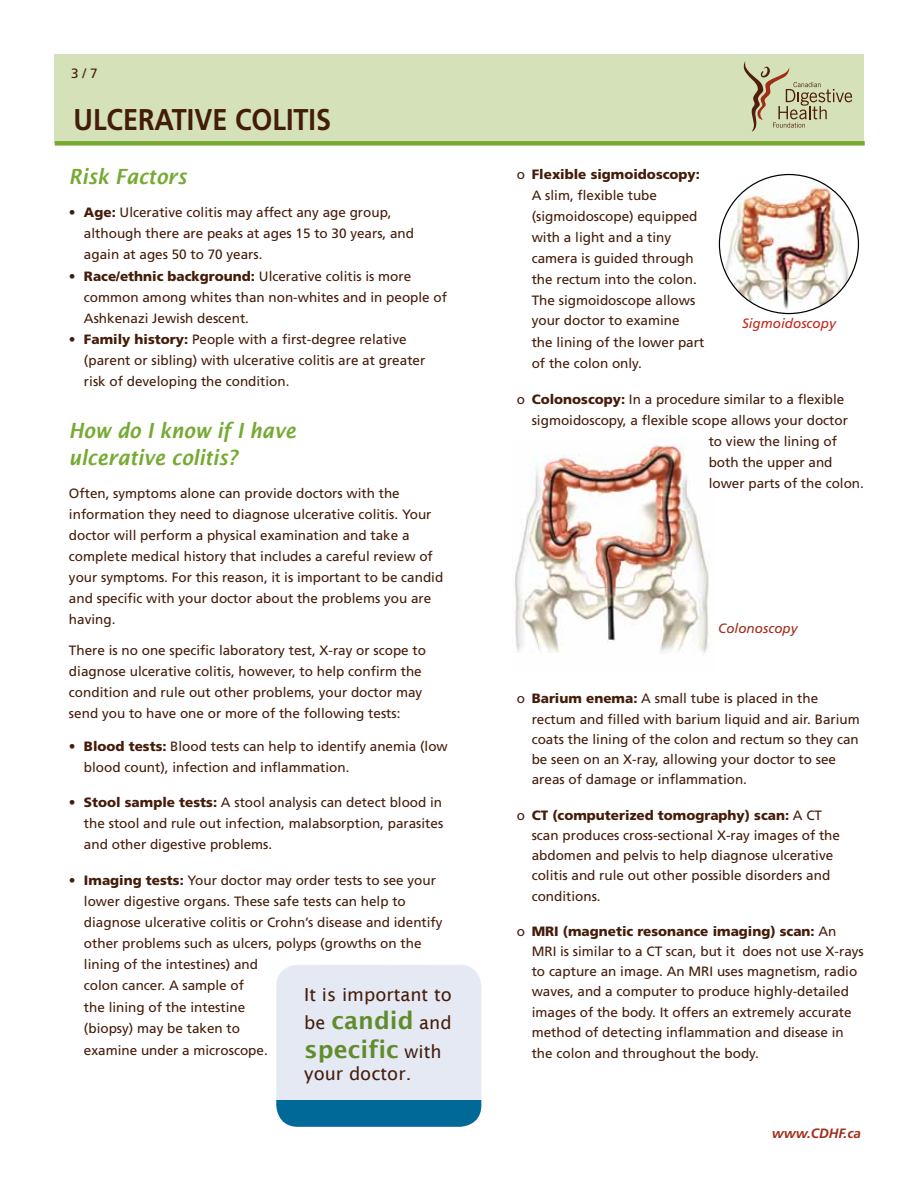
<style>
.page{position:relative;width:918px;height:1188px;background:#fff}
.page>*{position:absolute;margin:0;border:0;box-sizing:border-box;transform-origin:0 0}
.t1{font:700 30px "Frutiger";color:#441c09;scale:.9 1}
.t2{font:600 24px/28.8px "Lucida Sans";color:#628c2c}
.t3{font:italic 600 21px/27px "Lucida Sans";color:#76aa33;scale:.9 1}
.t4{font:18px "Lucida Sans";color:#441c09}
.t5{font:13.5px/21px "Frutiger";color:#441c09}
.t6{font:italic 700 13.5px "Frutiger";color:#a12d19}
.t7{font:italic 13.5px "Frutiger";color:#c1261b}
.t8{font:italic 13.5px "Frutiger";color:#a12d19}
.s1{font-weight:900}
.s2{font-weight:400;font-size:18px;color:#441c09}
.s3{color:#fff}
</style>
<div class="page">
<img style="left:515px;top:440px;width:194px;height:213px">
<div style="left:54px;top:54px;width:810px;height:88px;background:#d5e2b9"></div>
<div style="left:55px;top:141px;width:810px;height:5px;background:#76aa33"></div>
<svg style="left:743px;top:61px;width:109px;height:71px"></svg>
<img style="left:721px;top:183px;width:131px;height:131px">
<div style="left:276px;top:965px;width:205px;height:162px;background:#e4e9f3;border-radius:22px"></div>
<div style="left:276px;top:1100px;width:205px;height:27px;background:#006997"></div>
<p class="t5" style="left:71px;top:63px;width:28px">3 / 7</p>
<h1 class="t1" style="left:74px;top:101px;width:288px">ULCERATIVE COLITIS</h1>
<h3 class="t3" style="left:69px;top:163px;width:132px">Risk Factors</h3>
<p class="t5" style="left:84px;top:202px;width:332px;text-indent:-15px">• <span class="s1">Age:</span> Ulcerative colitis may affect any age group, although there are peaks at ages 15 to 30 years, and again at ages 50 to 70 years.</p>
<p class="t5" style="left:84px;top:266px;width:365px;text-indent:-15px">• <span class="s1">Race/ethnic background:</span> Ulcerative colitis is more common among whites than non-whites and in people of<br>Ashkenazi Jewish descent.</p>
<p class="t5" style="left:84px;top:329px;width:343px;text-indent:-15px">• <span class="s1">Family history:</span> People with a first-degree relative (parent or sibling) with ulcerative colitis are at greater risk of developing the condition.</p>
<h3 class="t3" style="left:69px;top:417px;width:254px">How do I know if I have ulcerative colitis?</h3>
<p class="t5" style="left:69px;top:483px;width:376px">Often, symptoms alone can provide doctors with the information they need to diagnose ulcerative colitis. Your doctor will perform a physical examination and take a complete medical history that includes a careful review of your symptoms. For this reason, it is important to be candid and specific with your doctor about the problems you are having.</p>
<p class="t5" style="left:69px;top:640px;width:359px">There is no one specific laboratory test, X-ray or scope to diagnose ulcerative colitis, however, to help confirm the condition and rule out other problems, your doctor may send you to have one or more of the following tests:</p>
<p class="t5" style="left:84px;top:736px;width:365px;text-indent:-15px">• <span class="s1">Blood tests:</span> Blood tests can help to identify anemia (low blood count), infection and inflammation.</p>
<p class="t5" style="left:84px;top:792px;width:361px;text-align:justify;text-indent:-15px">• <span class="s1">Stool sample tests:</span> A stool analysis can detect blood in the stool and rule out infection, malabsorption, parasites and other digestive problems.</p>
<p class="t5" style="left:84px;top:870px;width:360px;text-indent:-15px">• <span class="s1">Imaging tests:</span> Your doctor may order tests to see your lower digestive organs. These safe tests can help to diagnose ulcerative colitis or Crohn’s disease and identify other problems such as ulcers, polyps (growths on the lining of the intestines) and<br>colon cancer. A sample of<br>the lining of the intestine<br>(biopsy) may be taken to<br>examine under a microscope.</p>
<h3 class="t4" style="left:304px;top:984px;width:149px">It is important to</h3>
<h2 class="t2" style="left:304px;top:1006px;width:149px"><span class="s2">be</span> candid <span class="s2">and </span>specific <span class="s2">with</span></h2>
<h3 class="t4" style="left:304px;top:1063px;width:109px">your doctor.</h3>
<p class="t5" style="left:532px;top:164px;width:174px;text-indent:-15px">o <span class="s1">Flexible sigmoidoscopy:<br></span>A slim, flexible tube (sigmoidoscope) equipped with a light and a tiny camera is guided through the rectum into the colon.<br>The sigmoidoscope allows your doctor to examine<br>the lining of the lower part of the colon only.</p>
<p class="t5" style="left:517px;top:389px;width:329px">o <span class="s1">Colonoscopy:</span> In a procedure similar to a flexible</p>
<p class="t5" style="left:532px;top:410px;width:318px">sigmoidoscopy, a flexible scope allows your doctor</p>
<p class="t5" style="left:709px;top:431px;width:130px">to view the lining of</p>
<p class="t5" style="left:709px;top:452px;width:125px">both the upper and</p>
<p class="t5" style="left:709px;top:473px;width:157px">lower parts of the colon.</p>
<p class="t7" style="left:742px;top:315px;width:95px">Sigmoidoscopy</p>
<p class="t8" style="left:718px;top:620px;width:81px">Colonoscopy</p>
<p class="t5" style="left:532px;top:689px;width:330px;line-height:20.2px;text-indent:-15px">o <span class="s1">Barium enema:</span> A small tube is placed in the rectum and filled with barium liquid and air. Barium coats the lining of the colon and rectum so they can be seen on an X-ray, allowing your doctor to see areas of damage or inflammation.</p>
<p class="t5" style="left:532px;top:805px;width:310px;line-height:20.2px;text-indent:-15px">o <span class="s1">CT (computerized tomography) scan:</span> A CT scan produces cross-sectional X-ray images of the abdomen and pelvis to help diagnose ulcerative colitis and rule out other possible disorders and conditions.</p>
<p class="t5" style="left:532px;top:921px;width:334px;line-height:20.4px;text-indent:-15px">o <span class="s1">MRI (magnetic resonance imaging) scan:</span> An MRI is similar to a CT scan, but it does not use X-rays to capture an image. An MRI uses magnetism, radio waves, and a computer to produce highly-detailed images of the body. It offers an extremely accurate method of detecting inflammation and disease in the colon and throughout the body.</p>
<p class="t6" style="left:737px;top:1125px;width:131px"><span class="s3">&lt;http://</span>www.cdhf.ca<span class="s3">&gt;</span></p>
</div>
